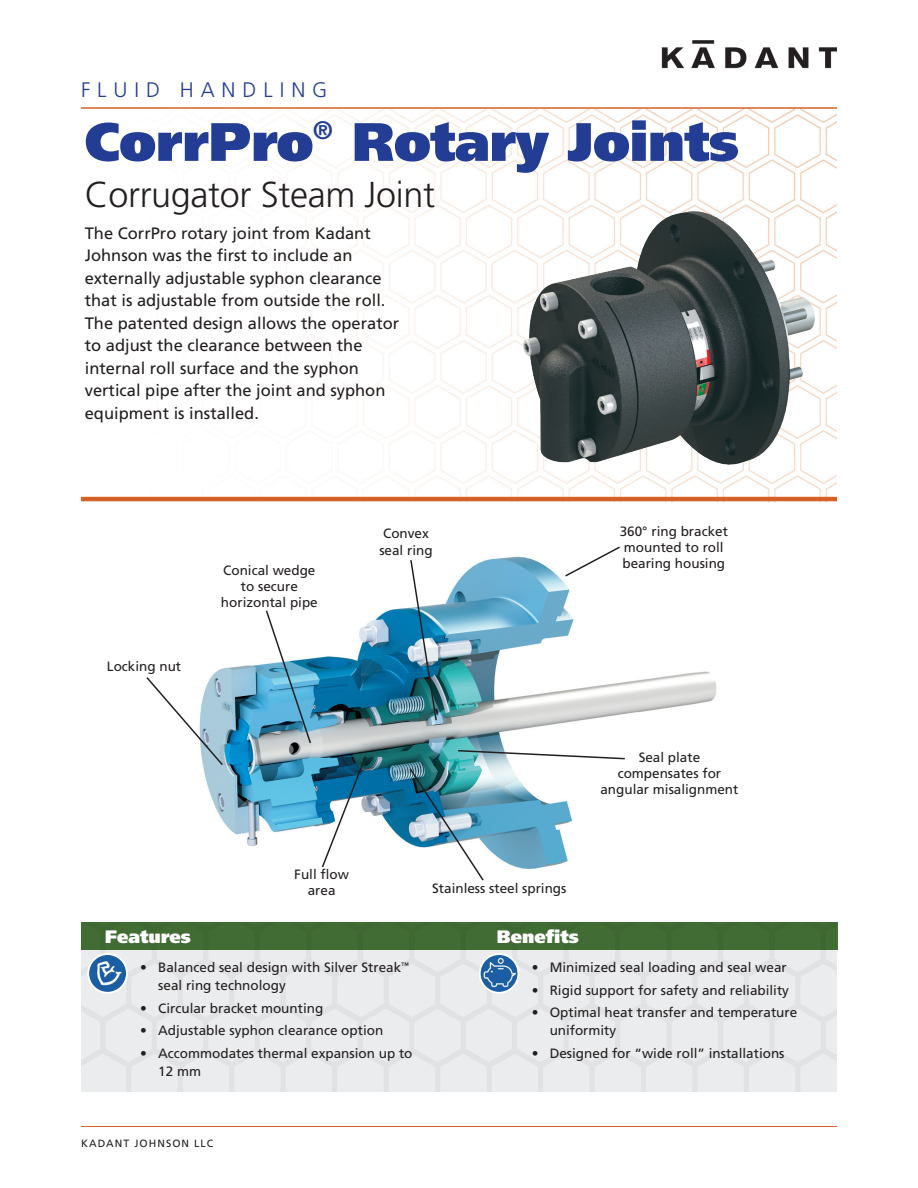
<style>
.page{position:relative;width:918px;height:1188px;background:#fff}
.page>*{position:absolute;margin:0;border:0;box-sizing:border-box;transform-origin:0 0}
.KADANT_BROCHURE_TITLE_1{font:900 54px "Frutiger LT Pro";letter-spacing:-.01em;color:#233d95}
.KADANT_BROCHURE_INTRO_MESSAGE_HEADER{font:300 36px "Frutiger LT Pro";letter-spacing:-.01em;color:#231f20}
.KADANT_BROCHURE_UNIT_NAME{font:300 21px "Frutiger LT Pro";letter-spacing:.33em;color:#233d95}
.KADANT_BROCHURE_SIDE_BAR_HEADER{font:900 18px "Frutiger LT Pro";color:#fff}
.KADANT_BROCHURE_INTRO_TEXT{font:16.5px/22.5px "Frutiger LT Pro";color:#231f20}
.KADANT_BROCHURE_BULLETS_INDENT{font:13.5px/18px "Frutiger LT Pro";color:#231f20}
.KADANT_BROCHURE_CALLOUTS{font:13.5px/16.2px "Frutiger LT Pro";color:#231f20;text-align:center}
.KADANT_BROCHURE_BOILERPLATE_COMPANY_NAME{font:10.5px "Frutiger LT Std";letter-spacing:.1em;color:#231f20}
</style>
<div class="page">
<img style="left:82px;top:109px;width:755px;height:393px">
<img style="left:662px;top:40px;width:175px;height:28px">
<hr style="left:81px;top:107px;width:756px;height:2px;background:#d66127">
<svg style="left:81px;top:949px;width:756px;height:143px;background:#e7e9e9"></svg>
<div style="left:81px;top:922px;width:756px;height:27px;background:#416c33"></div>
<hr style="left:81px;top:497px;width:756px;height:4px;background:#d66127">
<img style="left:486px;top:212px;width:351px;height:264px">
<hr style="left:81px;top:1126px;width:756px;height:1px;background:#d66127">
<img style="left:203px;top:556px;width:514px;height:313px">
<div style="left:346px;top:527px;width:120px;height:33px;background:#fff"></div>
<img style="left:409px;top:560px;width:29px;height:162px">
<svg style="left:146px;top:676px;width:78px;height:91px"></svg>
<div style="left:592px;top:524px;width:164px;height:54px;background:#fff"></div>
<svg style="left:564px;top:546px;width:56px;height:32px"></svg>
<div style="left:596px;top:750px;width:147px;height:51px;background:#fff"></div>
<img style="left:408px;top:767px;width:77px;height:114px">
<div style="left:218px;top:563px;width:103px;height:55px;background:#fff"></div>
<svg style="left:265px;top:610px;width:47px;height:135px"></svg>
<div style="left:278px;top:868px;width:87px;height:36px;background:#fff"></div>
<svg style="left:321px;top:755px;width:46px;height:114px"></svg>
<svg style="left:457px;top:749px;width:169px;height:11px"></svg>
<img style="left:88px;top:954px;width:39px;height:39px;border-radius:19px">
<div style="left:87px;top:953px;width:41px;height:41px;border:2px solid #fff;border-radius:50%"></div>
<img style="left:480px;top:954px;width:38px;height:39px;border-radius:19px">
<div style="left:479px;top:953px;width:40px;height:41px;border:2px solid #fff;border-radius:50%"></div>
<p class="KADANT_BROCHURE_UNIT_NAME" style="left:81px;top:77px;width:248px">FLUID HANDLING</p>
<p class="KADANT_BROCHURE_TITLE_1" style="left:85px;top:109px;width:656px">CorrPro<sup>®</sup> Rotary Joints</p>
<p class="KADANT_BROCHURE_INTRO_MESSAGE_HEADER" style="left:85px;top:174px;width:352px">Corrugator Steam Joint</p>
<p class="KADANT_BROCHURE_INTRO_TEXT" style="left:85px;top:222px;width:316px">The CorrPro rotary joint from Kadant Johnson was the first to include an externally adjustable syphon clearance that is adjustable from outside the roll.<br>The patented design allows the operator to adjust the clearance between the internal roll surface and the syphon vertical pipe after the joint and syphon equipment is installed.</p>
<p class="KADANT_BROCHURE_CALLOUTS" style="left:107px;top:658px;width:76px">Locking nut</p>
<p class="KADANT_BROCHURE_CALLOUTS" style="left:221px;top:562px;width:98px">Conical wedge to secure horizontal pipe</p>
<p class="KADANT_BROCHURE_CALLOUTS" style="left:383px;top:526px;width:47px">Convex</p>
<p class="KADANT_BROCHURE_CALLOUTS" style="left:379px;top:542px;width:55px">seal ring</p>
<p class="KADANT_BROCHURE_CALLOUTS" style="left:620px;top:523px;width:110px">360° ring bracket mounted to roll</p>
<p class="KADANT_BROCHURE_CALLOUTS" style="left:622px;top:556px;width:104px">bearing housing</p>
<p class="KADANT_BROCHURE_CALLOUTS" style="left:294px;top:866px;width:56px">Full flow</p>
<p class="KADANT_BROCHURE_CALLOUTS" style="left:308px;top:883px;width:29px">area</p>
<p class="KADANT_BROCHURE_CALLOUTS" style="left:432px;top:880px;width:136px">Stainless steel springs</p>
<p class="KADANT_BROCHURE_CALLOUTS" style="left:600px;top:749px;width:140px">Seal plate compensates for angular misalignment</p>
<p class="KADANT_BROCHURE_SIDE_BAR_HEADER" style="left:105px;top:926px;width:87px">Features</p>
<p class="KADANT_BROCHURE_SIDE_BAR_HEADER" style="left:497px;top:926px;width:84px">Benefits</p>
<p class="KADANT_BROCHURE_BULLETS_INDENT" style="left:158px;top:959px;width:252px;text-indent:-18px">• Balanced seal design with Silver Streak<sup>™ </sup>seal ring technology</p>
<p class="KADANT_BROCHURE_BULLETS_INDENT" style="left:140px;top:999px;width:185px">• Circular bracket mounting</p>
<p class="KADANT_BROCHURE_BULLETS_INDENT" style="left:140px;top:1022px;width:245px">• Adjustable syphon clearance option</p>
<p class="KADANT_BROCHURE_BULLETS_INDENT" style="left:158px;top:1044px;width:256px;text-indent:-18px">• Accommodates thermal expansion up to<br>12 mm</p>
<p class="KADANT_BROCHURE_BULLETS_INDENT" style="left:532px;top:959px;width:257px">• Minimized seal loading and seal wear</p>
<p class="KADANT_BROCHURE_BULLETS_INDENT" style="left:532px;top:981px;width:259px">• Rigid support for safety and reliability</p>
<p class="KADANT_BROCHURE_BULLETS_INDENT" style="left:550px;top:1004px;width:249px;text-indent:-18px">• Optimal heat transfer and temperature uniformity</p>
<p class="KADANT_BROCHURE_BULLETS_INDENT" style="left:532px;top:1044px;width:254px">• Designed for “wide roll” installations</p>
<p class="KADANT_BROCHURE_BOILERPLATE_COMPANY_NAME" style="left:81px;top:1138px;width:134px">KADANT JOHNSON LLC</p>
</div>
